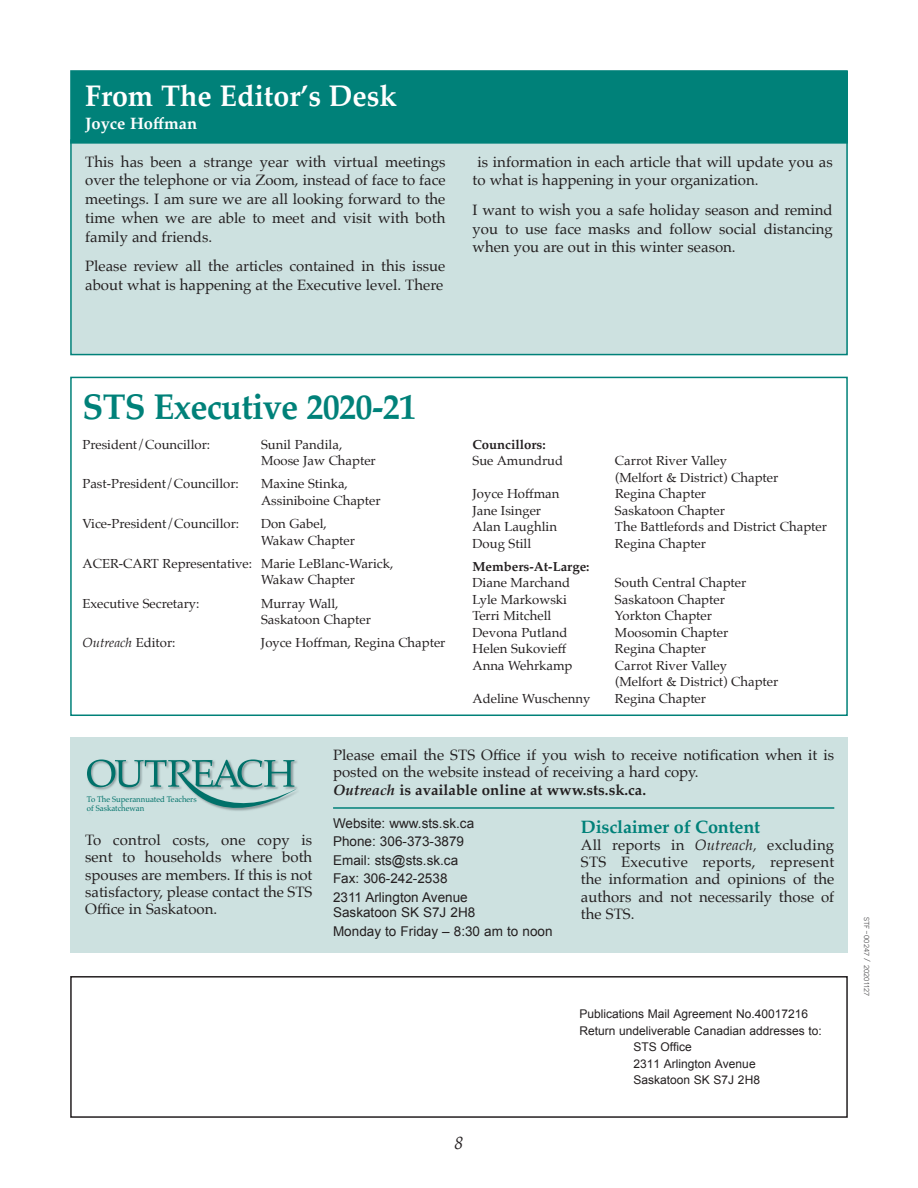
<style>
.page{position:relative;width:918px;height:1188px;background:#fff}
.page>*{position:absolute;margin:0;border:0;box-sizing:border-box;transform-origin:0 0}
.Heading{font:700 36px "Palatino";letter-spacing:-.02em;color:#008179;scale:.95 1}
.article_heading{font:700 30px "Palatino";color:#fff;scale:.95 1}
.t1{font:700 18px "Palatino";letter-spacing:-.01em;color:#008179}
.t2{font:italic 18px "Palatino";color:#231f20}
.article_heading-2{font:700 16.5px "Palatino";color:#fff}
.Body{font:15px/17.2px "Palatino";color:#231f20;text-align:justify}
.Body-2{font:700 15px "Palatino";color:#231f20}
.Body-3{font:13.5px/15.8px "Arial";color:#231f20}
.Body-4{font:13.2px/16.5px "Palatino";color:#231f20}
.Body-5{font:700 13.2px "Palatino";color:#231f20}
.Body-6{font:italic 13.2px "Palatino";color:#231f20}
.t3{font:12px "Arial";color:#231f20}
.body_copy{font:9px "Novecentosans";letter-spacing:.02em;color:#414042}
.t4{font:8.25px/9.4px "Palatino";color:#008179;scale:.95 1}
.s1{font-style:normal}
.s2{font-style:italic}
</style>
<div class="page">
<div style="left:70px;top:976px;width:778px;height:142px;border:2px solid #231f20"></div>
<div style="left:70px;top:737px;width:778px;height:216px;background:#cde1e0"></div>
<svg style="left:87px;top:760px;width:210px;height:51px"></svg>
<hr style="left:333px;top:807px;width:501px;height:2px;background:#008179">
<div style="left:70px;top:377px;width:778px;height:339px;border:2px solid #008179"></div>
<div style="left:71px;top:140px;width:776px;height:215px;background:#cde1e0"></div>
<div style="left:70px;top:139px;width:778px;height:216px;border:2px solid #008179"></div>
<div style="left:71px;top:71px;width:776px;height:72px;background:#008179"></div>
<div style="left:70px;top:70px;width:778px;height:74px;border:2px solid #008179"></div>
<p class="article_heading" style="left:85px;top:70px;width:330px">From The Editor’s Desk</p>
<p class="article_heading-2" style="left:85px;top:109px;width:113px">Joyce Hoffman</p>
<p class="Body" style="left:85px;top:152px;width:362px;line-height:18.8px">This has been a strange year with virtual meetings over the telephone or via Zoom, instead of face to face meetings. I am sure we are all looking forward to the time when we are able to meet and visit with both family and friends.</p>
<p class="Body" style="left:85px;top:257px;width:362px;line-height:18.8px">Please review all the articles contained in this issue about what is happening at the Executive level. There</p>
<p class="Body" style="left:472px;top:152px;width:362px;line-height:18.8px;text-indent:5px">is information in each article that will update you as to what is happening in your organization.</p>
<p class="Body" style="left:472px;top:200px;width:362px;line-height:18.8px">I want to wish you a safe holiday season and remind you to use face masks and follow social distancing when you are out in this winter season.</p>
<p class="Heading" style="left:82px;top:376px;width:353px">STS Executive 2020-21</p>
<p class="Body-4" style="left:82px;top:436px;width:129px">President/Councillor:</p>
<p class="Body-4" style="left:261px;top:436px;width:116px">Sunil Pandila,<br>Moose Jaw Chapter</p>
<p class="Body-4" style="left:82px;top:476px;width:158px">Past-President/Councillor:</p>
<p class="Body-4" style="left:261px;top:476px;width:121px">Maxine Stinka,<br>Assiniboine Chapter</p>
<p class="Body-4" style="left:82px;top:515px;width:158px">Vice-President/Councillor:</p>
<p class="Body-4" style="left:261px;top:515px;width:96px">Don Gabel,<br>Wakaw Chapter</p>
<p class="Body-4" style="left:261px;top:555px;width:134px;text-indent:-178px">ACER-CART Representative: Marie LeBlanc-Warick,<br>Wakaw Chapter</p>
<p class="Body-4" style="left:82px;top:595px;width:119px">Executive Secretary:</p>
<p class="Body-4" style="left:261px;top:595px;width:111px">Murray Wall,<br>Saskatoon Chapter</p>
<p class="Body-6" style="left:82px;top:632px;width:94px">Outreach <span class="s1">Editor:</span></p>
<p class="Body-4" style="left:261px;top:635px;width:186px">Joyce Hoffman, Regina Chapter</p>
<p class="Body-5" style="left:472px;top:433px;width:75px">Councillors:</p>
<p class="Body-4" style="left:472px;top:452px;width:92px">Sue Amundrud</p>
<p class="Body-4" style="left:615px;top:452px;width:165px">Carrot River Valley (Melfort &amp; District) Chapter</p>
<p class="Body-4" style="left:472px;top:485px;width:88px">Joyce Hoffman</p>
<p class="Body-4" style="left:615px;top:485px;width:93px">Regina Chapter</p>
<p class="Body-4" style="left:472px;top:502px;width:70px">Jane Isinger</p>
<p class="Body-4" style="left:615px;top:502px;width:111px">Saskatoon Chapter</p>
<p class="Body-4" style="left:472px;top:518px;width:86px">Alan Laughlin</p>
<p class="Body-4" style="left:615px;top:518px;width:214px">The Battlefords and District Chapter</p>
<p class="Body-4" style="left:472px;top:535px;width:60px">Doug Still</p>
<p class="Body-4" style="left:615px;top:535px;width:93px">Regina Chapter</p>
<p class="Body-5" style="left:472px;top:555px;width:119px">Members-At-Large:</p>
<p class="Body-4" style="left:472px;top:575px;width:99px">Diane Marchand</p>
<p class="Body-4" style="left:615px;top:575px;width:133px">South Central Chapter</p>
<p class="Body-4" style="left:472px;top:591px;width:96px">Lyle Markowski</p>
<p class="Body-4" style="left:615px;top:591px;width:111px">Saskatoon Chapter</p>
<p class="Body-4" style="left:472px;top:608px;width:80px">Terri Mitchell</p>
<p class="Body-4" style="left:615px;top:608px;width:99px">Yorkton Chapter</p>
<p class="Body-4" style="left:472px;top:624px;width:96px">Devona Putland</p>
<p class="Body-4" style="left:615px;top:624px;width:115px">Moosomin Chapter</p>
<p class="Body-4" style="left:472px;top:641px;width:95px">Helen Sukovieff</p>
<p class="Body-4" style="left:615px;top:641px;width:93px">Regina Chapter</p>
<p class="Body-4" style="left:472px;top:657px;width:102px">Anna Wehrkamp</p>
<p class="Body-4" style="left:615px;top:657px;width:165px">Carrot River Valley (Melfort &amp; District) Chapter</p>
<p class="Body-4" style="left:472px;top:690px;width:119px">Adeline Wuschenny</p>
<p class="Body-4" style="left:615px;top:690px;width:93px">Regina Chapter</p>
<p class="t4" style="left:87px;top:794px;width:117px">To The Superannuated Teachers of Saskatchewan</p>
<p class="Body" style="left:85px;top:831px;width:229px">To control costs, one copy is sent to households where both spouses are members. If this is not satisfactory, please contact the STS Office in Saskatoon.</p>
<p class="Body" style="left:333px;top:746px;width:503px">Please email the STS Office if you wish to receive notification when it is posted on the website instead of receiving a hard copy.</p>
<p class="Body-2" style="left:333px;top:777px;width:315px"><span class="s2">Outreach</span> is available online at www.sts.sk.ca.</p>
<p class="Body-3" style="left:333px;top:815px;width:143px">Website: www.sts.sk.ca</p>
<p class="Body-3" style="left:333px;top:834px;width:132px">Phone: 306-373-3879</p>
<p class="Body-3" style="left:333px;top:852px;width:127px">Email: sts@sts.sk.ca</p>
<p class="Body-3" style="left:333px;top:871px;width:116px">Fax: 306-242-2538</p>
<p class="Body-3" style="left:333px;top:889px;width:144px">2311 Arlington Avenue<br>Saskatoon SK S7J 2H8</p>
<p class="Body-3" style="left:333px;top:924px;width:221px">Monday to Friday – 8:30 am to noon</p>
<p class="t1" style="left:581px;top:811px;width:181px">Disclaimer of Content</p>
<p class="Body" style="left:581px;top:836px;width:255px">All reports in <span class="s2">Outreach,</span> excluding STS Executive reports, represent the information and opinions of the authors and not necessarily those of the STS.</p>
<p class="t2" style="left:454px;top:1128px;width:10px">8</p>
<p class="t3" style="left:580px;top:1006px;width:230px">Publications Mail Agreement No.40017216</p>
<p class="t3" style="left:580px;top:1023px;width:244px">Return undeliverable Canadian addresses to:</p>
<p class="t3" style="left:634px;top:1039px;width:60px">STS Office</p>
<p class="t3" style="left:634px;top:1056px;width:124px">2311 Arlington Avenue</p>
<p class="t3" style="left:634px;top:1072px;width:128px">Saskatoon SK S7J 2H8</p>
<p class="body_copy" style="left:872px;top:917px;width:80px;rotate:90deg">stf-00247 / 20201127</p>
</div>
